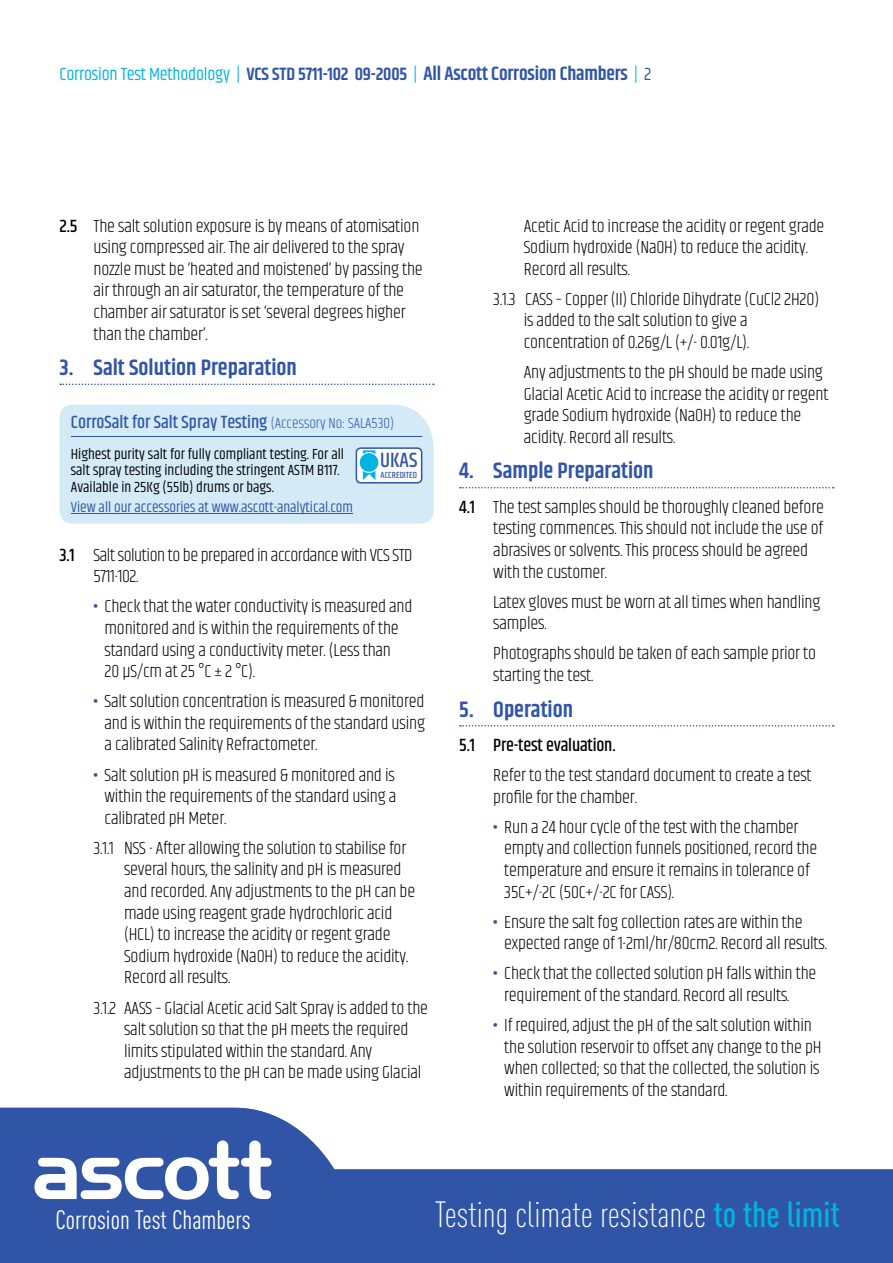
<style>
.page{position:relative;width:893px;height:1263px;background:#fff}
.page>*{position:absolute;margin:0;border:0;box-sizing:border-box;transform-origin:0 0}
.t1{font:300 36px "DIN Cond";color:#fff}
.t2{font:26.25px "DIN Cond";color:#fff}
.t3{font:600 22.5px "Khand";color:#3155a6}
.t4{font:500 21px "Khand";color:#3155a6}
.t5{font:300 18px/21.6px "Khand";letter-spacing:-.01em;color:#000}
.t6{font:18px "Khand";letter-spacing:-.01em;color:#00b4e1}
.t7{font:500 18px "Khand";color:#3155a6}
.t8{font:500 18px "Khand";letter-spacing:-.01em;color:#000}
.t9{font:15px/16.5px "Khand";color:#000}
.t10{font:15px "Khand";color:#3155a6}
.t11{font:500 9px "Khand";color:#3155a6}
.s1{font-weight:600;color:#3155a6}
.s2{font-weight:600;font-size:19.5px;color:#3155a6}
.s3{color:#3155a6}
.s4{font-weight:500}
.s5{font-weight:300;font-size:15px}
.s6{font-weight:700;color:#3155a6}
.s7{font-weight:500;color:#00b4e1}
</style>
<div class="page">
<svg style="left:0;top:1108px;width:893px;height:155px;fill:#3155a6"></svg>
<svg style="left:34px;top:1140px;width:238px;height:59px"></svg>
<svg style="left:60px;top:384px;width:374px;height:1px"></svg>
<svg style="left:460px;top:487px;width:374px;height:1px"></svg>
<svg style="left:460px;top:725px;width:374px;height:1px"></svg>
<svg style="left:60px;top:405px;width:374px;height:119px;background:#d2e8f5"></svg>
<div style="left:359px;top:453px;width:20px;height:19px;background:#00b4e1;border-radius:50%"></div>
<div style="left:359px;top:452px;width:20px;height:21px;border:1px solid #fff;border-radius:50%"></div>
<p class="t6" style="left:60px;top:63px;width:593px">Corrosion Test Methodology | <span class="s1">VCS STD 5711-102 09-2005</span> | <span class="s2">All Ascott Corrosion Chambers</span> | <span class="s3">2</span></p>
<p class="t5" style="left:94px;top:216px;width:331px;text-indent:-34px"><span class="s4">2.5</span> The salt solution exposure is by means of atomisation using compressed air. The air delivered to the spray nozzle must be ‘heated and moistened’ by passing the air through an air saturator, the temperature of the chamber air saturator is set ‘several degrees higher than the chamber’.</p>
<p class="t3" style="left:60px;top:353px;width:239px">3. Salt Solution Preparation</p>
<p class="t7" style="left:71px;top:411px;width:325px">CorroSalt for Salt Spray Testing <span class="s5">(Accessory No: SALA530)</span></p>
<p class="t9" style="left:71px;top:446px;width:275px">Highest purity salt for fully compliant testing. For all salt spray testing including the stringent ASTM B117.<br>Available in 25Kg (55lb) drums or bags.</p>
<p class="t10" style="left:71px;top:498px;width:284px">View all our accessories at www.ascott-analytical.com</p>
<p class="t4" style="left:380px;top:447px;width:39px">UKAS</p>
<p class="t11" style="left:381px;top:469px;width:38px">ACCREDITED</p>
<p class="t5" style="left:94px;top:545px;width:320px;text-indent:-34px"><span class="s4">3.1</span> Salt solution to be prepared in accordance with VCS STD<br>5711-102.</p>
<p class="t5" style="left:105px;top:597px;width:309px;text-indent:-11px"><span class="s6">•</span> Check that the water conductivity is measured and monitored and is within the requirements of the standard using a conductivity meter. (Less than<br>20 µS/cm at 25 °C ± 2 °C).</p>
<p class="t5" style="left:105px;top:691px;width:322px;text-align:justify;text-indent:-11px"><span class="s6">•</span> Salt solution concentration is measured &amp; monitored and is within the requirements of the standard using a calibrated Salinity Refractometer.</p>
<p class="t5" style="left:105px;top:765px;width:293px;text-align:justify;text-indent:-11px"><span class="s6">•</span> Salt solution pH is measured &amp; monitored and is within the requirements of the standard using a calibrated pH Meter.</p>
<p class="t5" style="left:124px;top:838px;width:293px;text-indent:-31px">3.1.1 NSS - After allowing the solution to stabilise for several hours, the salinity and pH is measured and recorded. Any adjustments to the pH can be made using reagent grade hydrochloric acid (HCL) to increase the acidity or regent grade Sodium hydroxide (NaOH) to reduce the acidity.<br>Record all results.</p>
<p class="t5" style="left:124px;top:998px;width:305px;text-indent:-31px">3.1.2 AASS – Glacial Acetic acid Salt Spray is added to the salt solution so that the pH meets the required limits stipulated within the standard. Any adjustments to the pH can be made using Glacial</p>
<p class="t5" style="left:524px;top:216px;width:302px">Acetic Acid to increase the acidity or regent grade<br>Sodium hydroxide (NaOH) to reduce the acidity.<br>Record all results.</p>
<p class="t5" style="left:524px;top:289px;width:297px;text-indent:-30px">3.1.3 CASS – Copper (II) Chloride Dihydrate (CuCl2 2H2O) is added to the salt solution to give a concentration of 0.26g/L (+/- 0.01g/L).</p>
<p class="t5" style="left:524px;top:362px;width:306px">Any adjustments to the pH should be made using Glacial Acetic Acid to increase the acidity or regent grade Sodium hydroxide (NaOH) to reduce the acidity. Record all results.</p>
<p class="t3" style="left:459px;top:456px;width:196px">4. Sample Preparation</p>
<p class="t5" style="left:493px;top:497px;width:332px;text-indent:-34px"><span class="s4">4.1</span> The test samples should be thoroughly cleaned before testing commences. This should not include the use of abrasives or solvents. This process should be agreed with the customer.</p>
<p class="t5" style="left:493px;top:592px;width:329px">Latex gloves must be worn at all times when handling samples.</p>
<p class="t5" style="left:493px;top:644px;width:324px">Photographs should be taken of each sample prior to starting the test.</p>
<p class="t3" style="left:459px;top:694px;width:115px">5. Operation</p>
<p class="t8" style="left:459px;top:734px;width:158px">5.1 Pre-test evaluation.</p>
<p class="t5" style="left:493px;top:765px;width:320px">Refer to the test standard document to create a test profile for the chamber.</p>
<p class="t5" style="left:504px;top:817px;width:315px;text-indent:-11px"><span class="s6">•</span> Run a 24 hour cycle of the test with the chamber empty and collection funnels positioned, record the temperature and ensure it remains in tolerance of 35C+/-2C (50C+/-2C for CASS).</p>
<p class="t5" style="left:504px;top:912px;width:324px;text-indent:-11px"><span class="s6">•</span> Ensure the salt fog collection rates are within the expected range of 1-2ml/hr/80cm2. Record all results.</p>
<p class="t5" style="left:504px;top:963px;width:314px;text-indent:-11px"><span class="s6">•</span> Check that the collected solution pH falls within the requirement of the standard. Record all results.</p>
<p class="t5" style="left:504px;top:1015px;width:319px;text-indent:-11px"><span class="s6">•</span> If required, adjust the pH of the salt solution within the solution reservoir to offset any change to the pH when collected; so that the collected, the solution is within requirements of the standard.</p>
<h2 class="t2" style="left:55px;top:1204px;width:197px">Corrosion Test Chambers</h2>
<h1 class="t1" style="left:435px;top:1194px;width:407px">Testing climate resistance <span class="s7">to the limit</span></h1>
</div>
